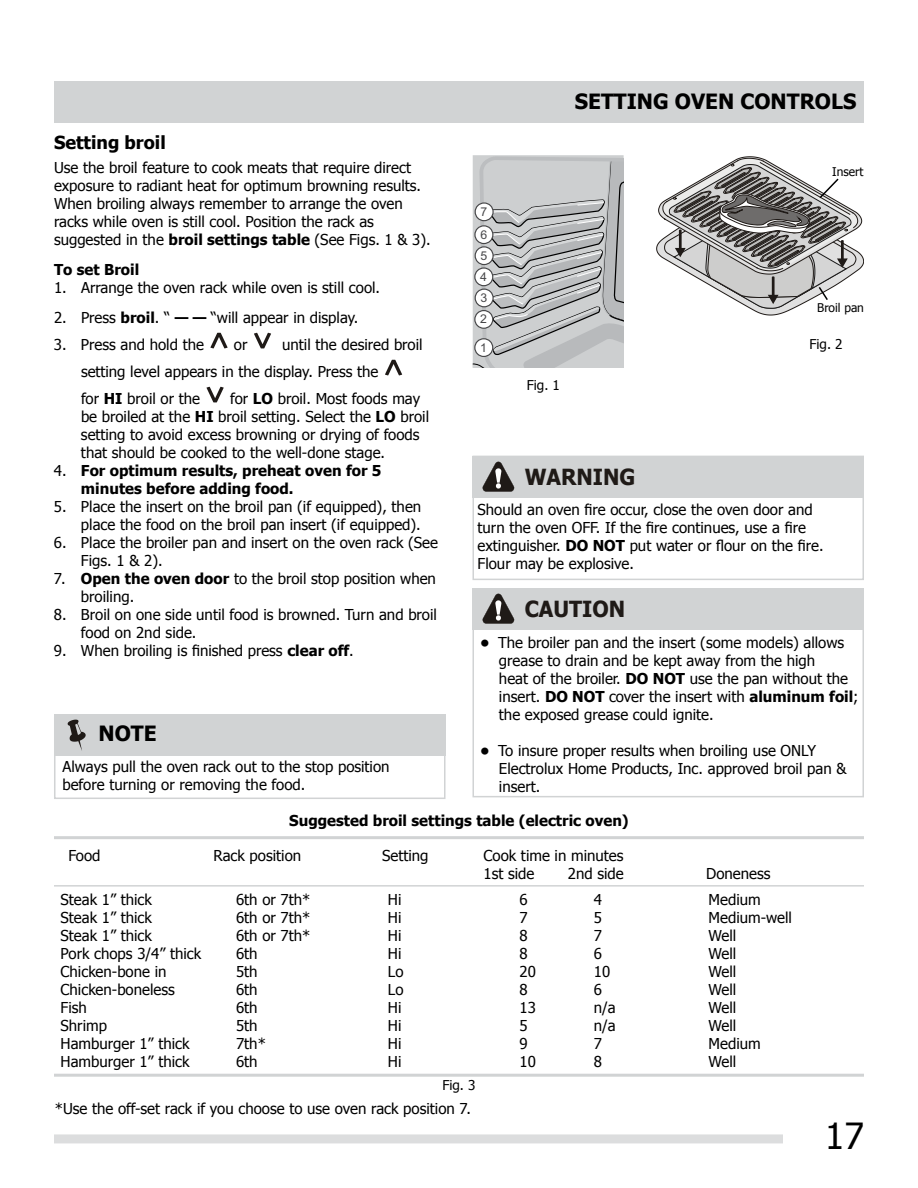
<style>
.page{position:relative;width:918px;height:1188px;background:#fff}
.page>*{position:absolute;margin:0;border:0;box-sizing:border-box;transform-origin:0 0}
.t1{font:36px "Tahoma";color:#000}
.t2{font:700 22.2px "Tahoma";color:#1f1a17;scale:.96 1}
.t3{font:700 21px "Tahoma";color:#000}
.t4{font:700 18px "Tahoma";color:#000}
.t5{font:15px/18px "Tahoma";color:#000}
.t6{font:700 15px/18px "Tahoma";color:#000}
.t7{font:13.5px "Tahoma";color:#000}
.t8{font:12.15px/21.3px "Arial";color:#474749}
.t9{font:12px "Tahoma";color:#000}
.s1{font-weight:700}
.s2{font-weight:400}
</style>
<div class="page">
<div style="left:54px;top:81px;width:810px;height:42px;background:#d1d3d4"></div>
<div style="left:54px;top:1134px;width:729px;height:9px;background:#dcddde"></div>
<svg style="left:210px;top:333px;width:18px;height:15px"></svg>
<svg style="left:254px;top:333px;width:17px;height:15px"></svg>
<svg style="left:385px;top:360px;width:17px;height:15px"></svg>
<svg style="left:207px;top:387px;width:17px;height:15px"></svg>
<svg style="left:656px;top:157px;width:208px;height:158px"></svg>
<div style="left:54px;top:716px;width:392px;height:83px;border:2px solid #d1d3d4"></div>
<div style="left:54px;top:714px;width:392px;height:42px;background:#d1d3d4"></div>
<svg style="left:68px;top:720px;width:18px;height:31px"></svg>
<hr style="left:54px;top:836px;width:810px;height:3px;background:#d1d3d4">
<hr style="left:54px;top:885px;width:810px;height:2px;background:#d1d3d4">
<hr style="left:54px;top:1074px;width:810px;height:3px;background:#d1d3d4">
<div style="left:472px;top:591px;width:392px;height:206px;border:2px solid #d1d3d4"></div>
<div style="left:472px;top:588px;width:392px;height:42px;background:#d1d3d4"></div>
<svg style="left:483px;top:594px;width:31px;height:30px"></svg>
<div style="left:472px;top:456px;width:392px;height:124px;border:2px solid #d1d3d4"></div>
<div style="left:472px;top:456px;width:392px;height:41px;background:#d1d3d4"></div>
<svg style="left:483px;top:462px;width:31px;height:30px"></svg>
<svg style="left:472px;top:155px;width:152px;height:213px;background:#bec0c1"></svg>
<p class="t4" style="left:54px;top:130px;width:113px">Setting broil</p>
<p class="t5" style="left:54px;top:158px;width:378px">Use the broil feature to cook meats that require direct exposure to radiant heat for optimum browning results.<br>When broiling always remember to arrange the oven racks while oven is still cool. Position the rack as suggested in the <span class="s1">broil settings table</span> (See Figs. 1 &amp; 3).</p>
<p class="t6" style="left:54px;top:260px;width:87px">To set Broil</p>
<p class="t5" style="left:54px;top:278px;width:328px">1. Arrange the oven rack while oven is still cool.</p>
<p class="t5" style="left:54px;top:308px;width:306px">2. Press <span class="s1">broil</span>. “ <span class="s1">— —</span> “will appear in display.</p>
<p class="t5" style="left:54px;top:335px;width:152px">3. Press and hold the</p>
<p class="t5" style="left:234px;top:335px;width:15px">or</p>
<p class="t5" style="left:81px;top:331px;width:343px;line-height:27px;text-indent:201px">until the desired broil setting level appears in the display. Press the<br>for <span class="s1">HI</span> broil or the</p>
<p class="t5" style="left:81px;top:389px;width:350px;text-indent:149px">for <span class="s1">LO</span> broil. Most foods may be broiled at the <span class="s1">HI</span> broil setting. Select the <span class="s1">LO</span> broil setting to avoid excess browning or drying of foods that should be cooked to the well-done stage.</p>
<p class="t6" style="left:81px;top:461px;width:302px;text-indent:-27px"><span class="s2">4.</span> For optimum results, preheat oven for 5 minutes before adding food.</p>
<p class="t5" style="left:54px;top:497px;width:369px;text-align:right">5. Place the insert on the broil pan (if equipped), then place the food on the broil pan insert (if equipped).</p>
<p class="t5" style="left:81px;top:533px;width:359px;text-indent:-27px">6. Place the broiler pan and insert on the oven rack (See<br>Figs. 1 &amp; 2).</p>
<p class="t5" style="left:81px;top:569px;width:356px;text-indent:-27px">7. <span class="s1">Open the oven door</span> to the broil stop position when broiling.</p>
<p class="t5" style="left:81px;top:605px;width:357px;text-indent:-27px">8. Broil on one side until food is browned. Turn and broil food on 2nd side.</p>
<p class="t5" style="left:54px;top:641px;width:301px">9. When broiling is finished press <span class="s1">clear off</span>.</p>
<h3 class="t3" style="left:99px;top:718px;width:60px">NOTE</h3>
<p class="t5" style="left:62px;top:757px;width:329px">Always pull the oven rack out to the stop position before turning or removing the food.</p>
<h3 class="t3" style="left:575px;top:87px;width:283px">SETTING OVEN CONTROLS</h3>
<p class="t8" style="left:480px;top:200px;width:9px;line-height:22.8px">7<br>6</p>
<p class="t8" style="left:480px;top:266px;width:9px;text-align:justify">4<br>3<br>2</p>
<p class="t8" style="left:481px;top:245px;width:8px">5</p>
<p class="t8" style="left:480px;top:337px;width:8px">1</p>
<p class="t7" style="left:527px;top:376px;width:35px">Fig. 1</p>
<p class="t9" style="left:832px;top:163px;width:33px">Insert</p>
<p class="t9" style="left:817px;top:300px;width:48px">Broil pan</p>
<p class="t7" style="left:809px;top:335px;width:35px">Fig. 2</p>
<h2 class="t2" style="left:525px;top:462px;width:117px">WARNING</h2>
<p class="t5" style="left:478px;top:500px;width:348px">Should an oven fire occur, close the oven door and turn the oven OFF. If the fire continues, use a fire extinguisher. <span class="s1">DO NOT</span> put water or flour on the fire.<br>Flour may be explosive.</p>
<h2 class="t2" style="left:525px;top:594px;width:106px">CAUTION</h2>
<p class="t5" style="left:499px;top:632px;width:361px;text-indent:-19px"><span class="s1">•</span> The broiler pan and the insert (some models) allows grease to drain and be kept away from the high<br>heat of the broiler. <span class="s1">DO NOT</span> use the pan without the insert. <span class="s1">DO NOT</span> cover the insert with <span class="s1">aluminum foil</span>; the exposed grease could ignite.</p>
<p class="t5" style="left:499px;top:740px;width:349px;text-indent:-19px"><span class="s1">•</span> To insure proper results when broiling use ONLY<br>Electrolux Home Products, Inc. approved broil pan &amp; insert.</p>
<p class="t6" style="left:289px;top:811px;width:341px">Suggested broil settings table (electric oven)</p>
<p class="t5" style="left:68px;top:846px;width:34px">Food</p>
<p class="t5" style="left:214px;top:846px;width:89px">Rack position</p>
<p class="t5" style="left:382px;top:846px;width:48px">Setting</p>
<p class="t5" style="left:484px;top:846px;width:141px">Cook time in minutes<br>1st side</p>
<p class="t5" style="left:568px;top:864px;width:57px">2nd side</p>
<p class="t5" style="left:706px;top:864px;width:66px">Doneness</p>
<p class="t5" style="left:61px;top:890px;width:93px">Steak 1” thick</p>
<p class="t5" style="left:236px;top:890px;width:76px">6th or 7th*</p>
<p class="t5" style="left:388px;top:890px;width:15px">Hi</p>
<p class="t5" style="left:520px;top:890px;width:10px">6</p>
<p class="t5" style="left:594px;top:890px;width:10px">4</p>
<p class="t5" style="left:709px;top:890px;width:54px">Medium</p>
<p class="t5" style="left:61px;top:908px;width:93px">Steak 1” thick</p>
<p class="t5" style="left:236px;top:908px;width:76px">6th or 7th*</p>
<p class="t5" style="left:388px;top:908px;width:15px">Hi</p>
<p class="t5" style="left:520px;top:908px;width:10px">7</p>
<p class="t5" style="left:594px;top:908px;width:10px">5</p>
<p class="t5" style="left:709px;top:908px;width:85px">Medium-well</p>
<p class="t5" style="left:61px;top:926px;width:93px">Steak 1” thick</p>
<p class="t5" style="left:236px;top:926px;width:76px">6th or 7th*</p>
<p class="t5" style="left:388px;top:926px;width:15px">Hi</p>
<p class="t5" style="left:520px;top:926px;width:10px">8</p>
<p class="t5" style="left:594px;top:926px;width:10px">7</p>
<p class="t5" style="left:709px;top:926px;width:29px">Well</p>
<p class="t5" style="left:61px;top:944px;width:142px">Pork chops 3/4” thick</p>
<p class="t5" style="left:236px;top:944px;width:23px">6th</p>
<p class="t5" style="left:388px;top:944px;width:15px">Hi</p>
<p class="t5" style="left:520px;top:944px;width:10px">8</p>
<p class="t5" style="left:594px;top:944px;width:10px">6</p>
<p class="t5" style="left:709px;top:944px;width:29px">Well</p>
<p class="t5" style="left:61px;top:962px;width:107px">Chicken-bone in</p>
<p class="t5" style="left:236px;top:962px;width:23px">5th</p>
<p class="t5" style="left:388px;top:962px;width:17px">Lo</p>
<p class="t5" style="left:520px;top:962px;width:18px">20</p>
<p class="t5" style="left:594px;top:962px;width:18px">10</p>
<p class="t5" style="left:709px;top:962px;width:29px">Well</p>
<p class="t5" style="left:61px;top:980px;width:116px">Chicken-boneless</p>
<p class="t5" style="left:236px;top:980px;width:23px">6th</p>
<p class="t5" style="left:388px;top:980px;width:17px">Lo</p>
<p class="t5" style="left:520px;top:980px;width:10px">8</p>
<p class="t5" style="left:594px;top:980px;width:10px">6</p>
<p class="t5" style="left:709px;top:980px;width:29px">Well</p>
<p class="t5" style="left:61px;top:998px;width:28px">Fish</p>
<p class="t5" style="left:236px;top:998px;width:23px">6th</p>
<p class="t5" style="left:388px;top:998px;width:15px">Hi</p>
<p class="t5" style="left:520px;top:998px;width:18px">13</p>
<p class="t5" style="left:594px;top:998px;width:23px">n/a</p>
<p class="t5" style="left:709px;top:998px;width:29px">Well</p>
<p class="t5" style="left:61px;top:1016px;width:48px">Shrimp</p>
<p class="t5" style="left:236px;top:1016px;width:23px">5th</p>
<p class="t5" style="left:388px;top:1016px;width:15px">Hi</p>
<p class="t5" style="left:520px;top:1016px;width:10px">5</p>
<p class="t5" style="left:594px;top:1016px;width:23px">n/a</p>
<p class="t5" style="left:709px;top:1016px;width:29px">Well</p>
<p class="t5" style="left:61px;top:1034px;width:130px">Hamburger 1” thick</p>
<p class="t5" style="left:236px;top:1034px;width:31px">7th*</p>
<p class="t5" style="left:388px;top:1034px;width:15px">Hi</p>
<p class="t5" style="left:520px;top:1034px;width:10px">9</p>
<p class="t5" style="left:594px;top:1034px;width:10px">7</p>
<p class="t5" style="left:709px;top:1034px;width:54px">Medium</p>
<p class="t5" style="left:61px;top:1052px;width:130px">Hamburger 1” thick</p>
<p class="t5" style="left:236px;top:1052px;width:23px">6th</p>
<p class="t5" style="left:388px;top:1052px;width:15px">Hi</p>
<p class="t5" style="left:520px;top:1052px;width:18px">10</p>
<p class="t5" style="left:594px;top:1052px;width:10px">8</p>
<p class="t5" style="left:709px;top:1052px;width:29px">Well</p>
<p class="t7" style="left:442px;top:1076px;width:35px">Fig. 3</p>
<p class="t5" style="left:55px;top:1099px;width:418px">*Use the off-set rack if you choose to use oven rack position 7.</p>
<h1 class="t1" style="left:825px;top:1112px;width:41px">17</h1>
</div>
